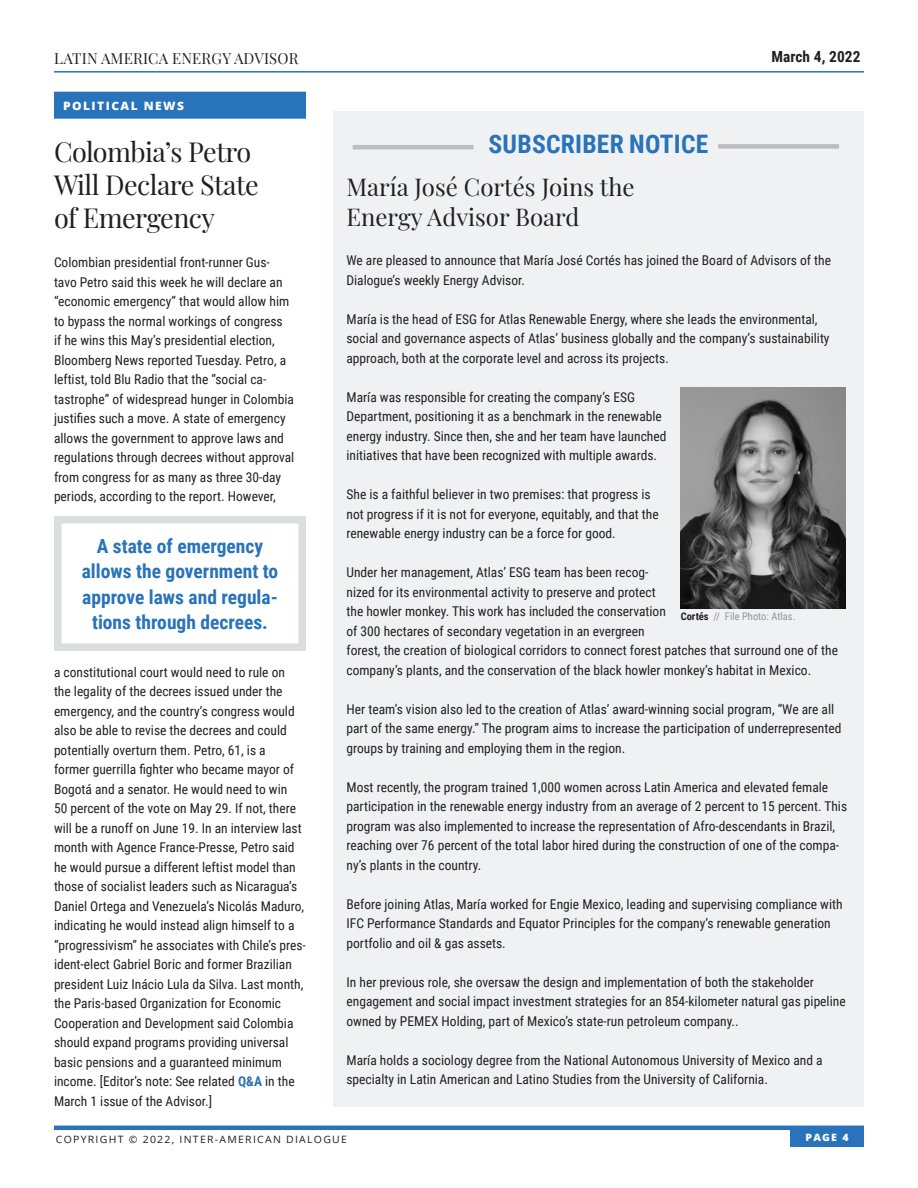
<style>
.page{position:relative;width:918px;height:1188px;background:#fff}
.page>*{position:absolute;margin:0;border:0;box-sizing:border-box;transform-origin:0 0}
.Subhead_18pt{font:27px/33px "Playfair Display";letter-spacing:-.02em;color:#231f20}
.Subscriber_Notice_Ti{font:700 25.5px "Roboto Condensed";letter-spacing:.01em;color:#2873ba}
.Subhead_-_16pt{font:24px/30px "Playfair Display";color:#231f20}
.Callouts_in_Box_-_13{font:700 19.5px/25.5px "Roboto Condensed";color:#2873ba;text-align:center}
.t1{font:700 15.3px "Roboto Condensed";letter-spacing:.005em;color:#231f20}
.t2{font:15px "Playfair Display";letter-spacing:.015em;color:#231f20}
.Main_Body_Text{font:13.5px/19.5px "Roboto Condensed";color:#231f20}
.Sections_-_with_Ener{font:800 11.55px "Open Sans";letter-spacing:.12em;color:#fff;scale:1.04 1}
.Photo_caption{font:10.5px "Roboto Condensed";color:#939598}
.t3{font:10.05px "Open Sans";letter-spacing:.12em;color:#231f20;scale:1.04 1}
.t4{font:800 10.05px "Open Sans";color:#fff;scale:1.04 1}
.s1{font-weight:700;color:#231f20}
.s2{font-weight:700;color:#2873ba}
</style>
<div class="page">
<hr style="left:54px;top:1126px;width:810px;height:4px;background:#2873ba">
<div style="left:790px;top:1129px;width:74px;height:18px;background:#2873ba"></div>
<hr style="left:54px;top:71px;width:810px;height:2px;background:#2873ba">
<div style="left:54px;top:92px;width:252px;height:27px;background:#2873ba"></div>
<div style="left:54px;top:516px;width:252px;height:135px;border:8px solid #dcdddf"></div>
<div style="left:333px;top:111px;width:531px;height:996px;background:#f0f1f2"></div>
<img style="left:681px;top:387px;width:165px;height:221px">
<hr style="left:353px;top:145px;width:121px;height:4px;background:#bcbdc0">
<div style="left:718px;top:144px;width:121px;height:5px;background:#bcbdc0"></div>
<p class="t2" style="left:54px;top:46px;width:246px">LATIN AMERICA ENERGY ADVISOR</p>
<p class="t1" style="left:771px;top:46px;width:91px">March 4, 2022</p>
<p class="Sections_-_with_Ener" style="left:63px;top:97px;width:118px">POLITICAL NEWS</p>
<p class="Subhead_18pt" style="left:54px;top:133px;width:206px">Colombia’s Petro<br>Will Declare State of Emergency</p>
<p class="Main_Body_Text" style="left:54px;top:252px;width:242px">Colombian presidential front-runner Gus&shy;tavo Petro said this week he will declare an “economic emergency” that would allow him to bypass the normal workings of congress<br>if he wins this May’s presidential election, Bloomberg News reported Tuesday. Petro, a leftist, told Blu Radio that the “social ca&shy;tastrophe” of widespread hunger in Colombia justifies such a move. A state of emergency allows the government to approve laws and regulations through decrees without approval from congress for as many as three 30-day periods, according to the report. However,</p>
<p class="Subscriber_Notice_Ti" style="left:489px;top:126px;width:221px">SUBSCRIBER NOTICE</p>
<p class="Subhead_-_16pt" style="left:346px;top:170px;width:290px">María José Cortés Joins the<br>Energy Advisor Board</p>
<p class="Main_Body_Text" style="left:346px;top:250px;width:486px">We are pleased to announce that María José Cortés has joined the Board of Advisors of the<br>Dialogue’s weekly Energy Advisor.</p>
<p class="Main_Body_Text" style="left:346px;top:309px;width:485px">María is the head of ESG for Atlas Renewable Energy, where she leads the environmental, social and governance aspects of Atlas’ business globally and the company’s sustainability approach, both at the corporate level and across its projects.</p>
<p class="Main_Body_Text" style="left:346px;top:387px;width:321px">María was responsible for creating the company’s ESG Department, positioning it as a benchmark in the renewable energy industry. Since then, she and her team have launched initiatives that have been recognized with multiple awards.</p>
<p class="Main_Body_Text" style="left:346px;top:484px;width:314px">She is a faithful believer in two premises: that progress is not progress if it is not for everyone, equitably, and that the renewable energy industry can be a force for good.</p>
<p class="Main_Body_Text" style="left:346px;top:562px;width:493px">Under her management, Atlas’ ESG team has been recog-<br>nized for its environmental activity to preserve and protect<br>the howler monkey. This work has included the conservation<br>of 300 hectares of secondary vegetation in an evergreen<br>forest, the creation of biological corridors to connect forest patches that surround one of the company’s plants, and the conservation of the black howler monkey’s habitat in Mexico.</p>
<p class="Main_Body_Text" style="left:346px;top:699px;width:496px">Her team’s vision also led to the creation of Atlas’ award-winning social program, “We are all part of the same energy.” The program aims to increase the participation of underrepresented groups by training and employing them in the region.</p>
<p class="Main_Body_Text" style="left:346px;top:777px;width:502px">Most recently, the program trained 1,000 women across Latin America and elevated female participation in the renewable energy industry from an average of 2 percent to 15 percent. This program was also implemented to increase the representation of Afro-descendants in Brazil, reaching over 76 percent of the total labor hired during the construction of one of the compa&shy;ny’s plants in the country.</p>
<p class="Main_Body_Text" style="left:346px;top:894px;width:498px">Before joining Atlas, María worked for Engie Mexico, leading and supervising compliance with<br>IFC Performance Standards and Equator Principles for the company’s renewable generation portfolio and oil &amp; gas assets.</p>
<p class="Main_Body_Text" style="left:346px;top:972px;width:501px">In her previous role, she oversaw the design and implementation of both the stakeholder engagement and social impact investment strategies for an 854-kilometer natural gas pipeline owned by PEMEX Holding, part of Mexico’s state-run petroleum company..</p>
<p class="Main_Body_Text" style="left:346px;top:1050px;width:478px">María holds a sociology degree from the National Autonomous University of Mexico and a specialty in Latin American and Latino Studies from the University of California.</p>
<p class="Callouts_in_Box_-_13" style="left:82px;top:532px;width:198px">A state of emergency allows the government to approve laws and regula&shy;tions through decrees.</p>
<p class="Photo_caption" style="left:681px;top:609px;width:116px"><span class="s1">Cortés</span> // File Photo: Atlas.</p>
<p class="Main_Body_Text" style="left:54px;top:662px;width:253px">a constitutional court would need to rule on<br>the legality of the decrees issued under the emergency, and the country’s congress would also be able to revise the decrees and could potentially overturn them. Petro, 61, is a<br>former guerrilla fighter who became mayor of Bogotá and a senator. He would need to win<br>50 percent of the vote on May 29. If not, there will be a runoff on June 19. In an interview last month with Agence France-Presse, Petro said he would pursue a different leftist model than those of socialist leaders such as Nicaragua’s Daniel Ortega and Venezuela’s Nicolás Maduro, indicating he would instead align himself to a “progressivism” he associates with Chile’s pres&shy;ident-elect Gabriel Boric and former Brazilian president Luiz Inácio Lula da Silva. Last month, the Paris-based Organization for Economic Cooperation and Development said Colombia should expand programs providing universal basic pensions and a guaranteed minimum income. [Editor’s note: See related <span class="s2">Q&amp;A</span> in the March 1 issue of the Advisor.]</p>
<p class="t3" style="left:56px;top:1132px;width:281px">COPYRIGHT © 2022, INTER-AMERICAN DIALOGUE</p>
<p class="t4" style="left:806px;top:1129px;width:43px">PAGE 4</p>
</div>
